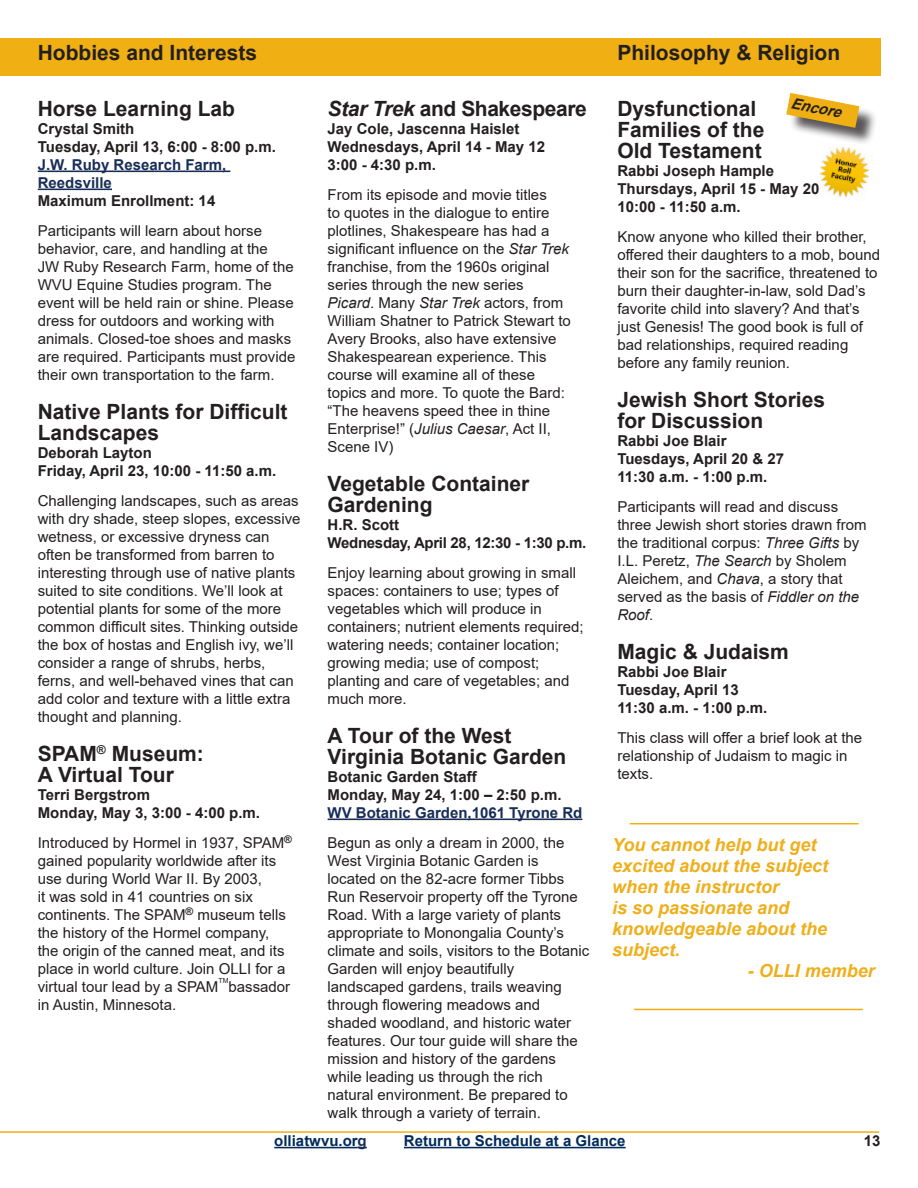
<style>
.page{position:relative;width:918px;height:1188px;background:#fff}
.page>*{position:absolute;margin:0;border:0;box-sizing:border-box;transform-origin:0 0}
.Heading_1{font:700 21px/21px "Arial";color:#231f20}
.Heading_1-2{font:700 21px "Arial";letter-spacing:-.02em;color:#231f20}
.Heading_1-3{font:italic 700 18px/21px "Arial";color:#eeaf1b}
.Heading_1-4{font:15px/18px "Arial";color:#231f20}
.Heading_1-5{font:700 15px "Arial";color:#231f20}
.Heading_1-6{font:700 15px/18px "Arial";color:#182e58}
.t1{font:700 15px "Arial";color:#002b5c}
.Heading_1-7{font:700 15px "Arial";letter-spacing:-.02em;color:#231f20}
.Paragraph_Style_1{font:italic 700 15px "Arial";color:#231f20}
.Heading_1-8{font:7.05px "Arial";color:#231f20}
.s1{font-style:italic}
.s2{color:#182e58}
</style>
<div class="page">
<div style="left:0;top:38px;width:880px;height:38px;background:#f0af13"></div>
<hr style="left:0;top:1131px;width:879px;height:2px;background:#f0af13">
<img style="left:819px;top:146px;width:50px;height:52px">
<div style="left:789px;top:96px;width:89px;height:50px;background:#231f20;opacity:.75"></div>
<svg style="left:786px;top:93px;width:73px;height:35px"></svg>
<hr style="left:38px;top:171px;width:192px;height:1px;background:#182e58">
<hr style="left:38px;top:189px;width:74px;height:1px;background:#182e58">
<hr style="left:328px;top:819px;width:254px;height:1px;background:#182e58">
<hr style="left:630px;top:823px;width:229px;height:1px;background:#f0af13">
<hr style="left:634px;top:1009px;width:229px;height:1px;background:#f0af13">
<hr style="left:274px;top:1147px;width:84px;height:1px;background:#002b5c">
<hr style="left:404px;top:1147px;width:222px;height:1px;background:#002b5c">
<p class="Heading_1" style="left:38px;top:42px;width:221px">Hobbies and Interests</p>
<p class="Heading_1" style="left:38px;top:98px;width:199px">Horse Learning Lab</p>
<p class="Heading_1-5" style="left:38px;top:118px;width:98px">Crystal Smith</p>
<p class="Heading_1-5" style="left:38px;top:136px;width:240px">Tuesday, April 13, 6:00 - 8:00 p.m.</p>
<p class="Heading_1-6" style="left:38px;top:156px;width:190px">J.W. Ruby Research Farm,<br>Reedsville</p>
<p class="Heading_1-5" style="left:38px;top:190px;width:179px">Maximum Enrollment: 14</p>
<p class="Heading_1-4" style="left:38px;top:221px;width:259px">Participants will learn about horse behavior, care, and handling at the<br>JW Ruby Research Farm, home of the WVU Equine Studies program. The event will be held rain or shine. Please dress for outdoors and working with animals. Closed-toe shoes and masks are required. Participants must provide their own transportation to the farm.</p>
<p class="Heading_1" style="left:38px;top:401px;width:251px">Native Plants for Difficult<br>Landscapes</p>
<p class="Heading_1-5" style="left:38px;top:442px;width:116px">Deborah Layton</p>
<p class="Heading_1-5" style="left:38px;top:460px;width:240px">Friday, April 23, 10:00 - 11:50 a.m.</p>
<p class="Heading_1-4" style="left:38px;top:491px;width:264px">Challenging landscapes, such as areas with dry shade, steep slopes, excessive wetness, or excessive dryness can often be transformed from barren to interesting through use of native plants suited to site conditions. We’ll look at potential plants for some of the more common difficult sites. Thinking outside the box of hostas and English ivy, we’ll consider a range of shrubs, herbs, ferns, and well-behaved vines that can add color and texture with a little extra thought and planning.</p>
<p class="Heading_1" style="left:38px;top:743px;width:168px">SPAM<sup>®</sup> Museum:</p>
<p class="Heading_1" style="left:38px;top:764px;width:138px">A Virtual Tour</p>
<p class="Heading_1-5" style="left:38px;top:784px;width:114px">Terri Bergstrom</p>
<p class="Heading_1-5" style="left:38px;top:802px;width:224px">Monday, May 3, 3:00 - 4:00 p.m.</p>
<p class="Heading_1-4" style="left:38px;top:833px;width:256px">Introduced by Hormel in 1937, SPAM<sup>® </sup>gained popularity worldwide after its use during World War II. By 2003,<br>it was sold in 41 countries on six continents. The SPAM<sup>®</sup> museum tells the history of the Hormel company, the origin of the canned meat, and its place in world culture. Join OLLI for a virtual tour lead by a SPAM</p>
<p class="Heading_1-8" style="left:218px;top:976px;width:12px">TM</p>
<p class="Heading_1-4" style="left:229px;top:977px;width:63px">bassador</p>
<p class="Heading_1-4" style="left:38px;top:995px;width:140px">in Austin, Minnesota.</p>
<p class="Heading_1-2" style="left:328px;top:94px;width:261px"><span class="s1">Star Trek</span> and Shakespeare</p>
<p class="Heading_1-5" style="left:328px;top:118px;width:193px">Jay Cole, Jascenna Haislet</p>
<p class="Heading_1-5" style="left:328px;top:136px;width:219px">Wednesdays, April 14 - May 12</p>
<p class="Heading_1-5" style="left:328px;top:154px;width:110px">3:00 - 4:30 p.m.</p>
<p class="Heading_1-4" style="left:328px;top:185px;width:245px">From its episode and movie titles<br>to quotes in the dialogue to entire plotlines, Shakespeare has had a significant influence on the <span class="s1">Star Trek </span>franchise, from the 1960s original series through the new series<br><span class="s1">Picard</span>. Many <span class="s1">Star Trek</span> actors, from<br>William Shatner to Patrick Stewart to<br>Avery Brooks, also have extensive<br>Shakespearean experience. This course will examine all of these topics and more. To quote the Bard: “The heavens speed thee in thine<br>Enterprise!” (<span class="s1">Julius Caesar</span>, Act II,<br>Scene IV)</p>
<p class="Heading_1" style="left:328px;top:473px;width:203px">Vegetable Container<br>Gardening</p>
<p class="Heading_1-5" style="left:328px;top:514px;width:73px">H.R. Scott</p>
<p class="Heading_1-7" style="left:328px;top:532px;width:260px">Wednesday, April 28, 12:30 - 1:30 p.m.</p>
<p class="Heading_1-4" style="left:328px;top:563px;width:257px">Enjoy learning about growing in small spaces: containers to use; types of vegetables which will produce in containers; nutrient elements required; watering needs; container location; growing media; use of compost; planting and care of vegetables; and much more.</p>
<p class="Heading_1" style="left:328px;top:725px;width:185px">A Tour of the West</p>
<p class="Heading_1" style="left:328px;top:746px;width:240px">Virginia Botanic Garden</p>
<p class="Heading_1-5" style="left:328px;top:766px;width:151px">Botanic Garden Staff</p>
<p class="Heading_1-5" style="left:328px;top:784px;width:235px">Monday, May 24, 1:00 – 2:50 p.m.</p>
<p class="Heading_1-6" style="left:328px;top:804px;width:256px">WV Botanic Garden,1061 Tyrone Rd</p>
<p class="Heading_1-4" style="left:328px;top:833px;width:238px">Begun as only a dream in 2000, the</p>
<p class="Heading_1-4" style="left:328px;top:851px;width:213px">West Virginia Botanic Garden is</p>
<p class="Heading_1-4" style="left:328px;top:869px;width:238px">located on the 82-acre former Tibbs</p>
<p class="Heading_1-4" style="left:328px;top:887px;width:252px">Run Reservoir property off the Tyrone</p>
<p class="Heading_1-4" style="left:328px;top:905px;width:235px">Road. With a large variety of plants</p>
<p class="Heading_1-4" style="left:328px;top:923px;width:238px">appropriate to Monongalia County’s</p>
<p class="Heading_1-4" style="left:328px;top:941px;width:263px">climate and soils, visitors to the Botanic</p>
<p class="Heading_1-4" style="left:328px;top:959px;width:188px">Garden will enjoy beautifully</p>
<p class="Heading_1-4" style="left:328px;top:977px;width:236px">landscaped gardens, trails weaving</p>
<p class="Heading_1-4" style="left:328px;top:995px;width:214px">through flowering meadows and</p>
<p class="Heading_1-4" style="left:328px;top:1013px;width:245px">shaded woodland, and historic water</p>
<p class="Heading_1-4" style="left:328px;top:1031px;width:252px">features. Our tour guide will share the</p>
<p class="Heading_1-4" style="left:328px;top:1049px;width:230px">mission and history of the gardens</p>
<p class="Heading_1-4" style="left:328px;top:1067px;width:217px">while leading us through the rich</p>
<p class="Heading_1-4" style="left:328px;top:1085px;width:242px">natural environment. Be prepared to</p>
<p class="Heading_1-4" style="left:328px;top:1103px;width:215px">walk through a variety of terrain.</p>
<p class="Heading_1" style="left:617px;top:42px;width:224px">Philosophy &amp; Religion</p>
<p class="Paragraph_Style_1" style="left:793px;top:92px;width:52px;rotate:11deg">Encore</p>
<p class="Heading_1" style="left:617px;top:98px;width:140px">Dysfunctional</p>
<p class="Heading_1" style="left:617px;top:119px;width:149px">Families of the</p>
<p class="Heading_1" style="left:617px;top:140px;width:146px">Old Testament</p>
<p class="Heading_1-5" style="left:617px;top:160px;width:158px">Rabbi Joseph Hample</p>
<p class="Heading_1-5" style="left:617px;top:178px;width:204px">Thursdays, April 15 - May 20</p>
<p class="Heading_1-5" style="left:617px;top:196px;width:125px">10:00 - 11:50 a.m.</p>
<p class="Heading_1-4" style="left:617px;top:227px;width:264px">Know anyone who killed their brother, offered their daughters to a mob, bound their son for the sacrifice, threatened to burn their daughter-in-law, sold Dad’s favorite child into slavery? And that’s just Genesis! The good book is full of bad relationships, required reading before any family reunion.</p>
<p class="Heading_1" style="left:617px;top:389px;width:209px">Jewish Short Stories</p>
<p class="Heading_1" style="left:617px;top:410px;width:147px">for Discussion</p>
<p class="Heading_1-5" style="left:617px;top:430px;width:111px">Rabbi Joe Blair</p>
<p class="Heading_1-5" style="left:617px;top:448px;width:168px">Tuesdays, April 20 &amp; 27</p>
<p class="Heading_1-5" style="left:617px;top:466px;width:152px">11:30 a.m. - 1:00 p.m.</p>
<p class="Heading_1-4" style="left:617px;top:497px;width:251px">Participants will read and discuss three Jewish short stories drawn from the traditional corpus: <span class="s1">Three Gifts</span> by<br>I.L. Peretz, <span class="s1">The Search</span> by Sholem<br>Aleichem, and <span class="s1">Chava</span>, a story that served as the basis of <span class="s1">Fiddler on the<br>Roof</span>.</p>
<p class="Heading_1" style="left:617px;top:641px;width:173px">Magic &amp; Judaism</p>
<p class="Heading_1-5" style="left:617px;top:661px;width:111px">Rabbi Joe Blair</p>
<p class="Heading_1-5" style="left:617px;top:679px;width:123px">Tuesday, April 13</p>
<p class="Heading_1-5" style="left:617px;top:697px;width:152px">11:30 a.m. - 1:00 p.m.</p>
<p class="Heading_1-4" style="left:617px;top:728px;width:246px">This class will offer a brief look at the relationship of Judaism to magic in texts.</p>
<p class="Heading_1-3" style="left:612px;top:835px;width:218px">You cannot help but get excited about the subject when the instructor<br>is so passionate and knowledgeable about the subject.</p>
<p class="Heading_1-3" style="left:748px;top:961px;width:129px">- OLLI member</p>
<p class="t1" style="left:274px;top:1130px;width:94px">olliatwvu.or<span class="s2">g</span></p>
<p class="t1" style="left:404px;top:1130px;width:223px">Return to Schedule at a Glance</p>
<p class="Heading_1-5" style="left:864px;top:1130px;width:18px">13</p>
</div>
